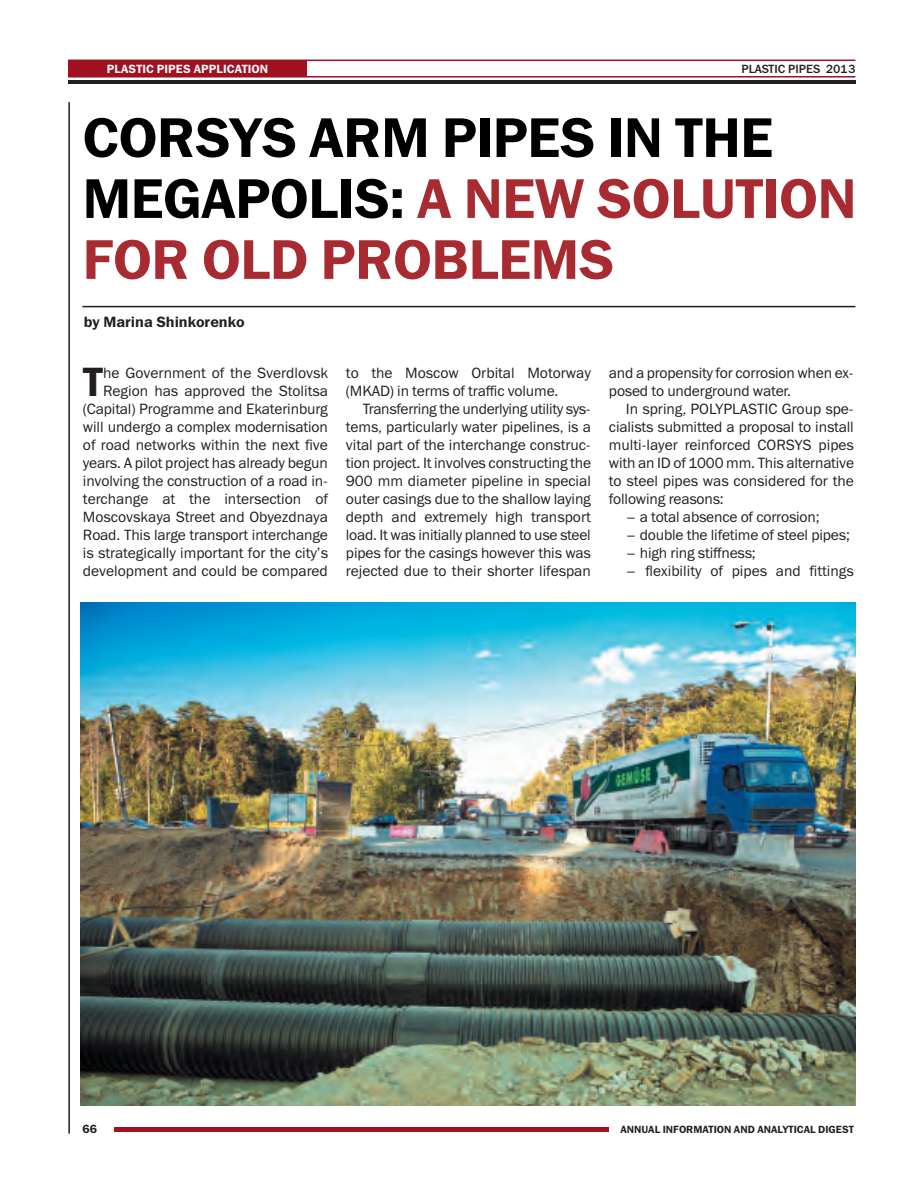
<style>
.page{position:relative;width:915px;height:1191px;background:#fff}
.page>*{position:absolute;margin:0;border:0;box-sizing:border-box;transform-origin:0 0}
.t1{font:56.25px/60.9px "Franklin Gothic Demi C";letter-spacing:-.01em;color:#010000}
.t2{font:41.25px "Franklin Gothic Demi C";color:#231f20}
.t3{font:15px/18px "Franklin Gothic Book C";letter-spacing:-.01em;color:#231f20}
.t4{font:15px "Franklin Gothic Demi C";color:#231f20}
.t5{font:12px "Franklin Gothic Demi C";letter-spacing:.01em;color:#fff}
.t6{font:12px "Franklin Gothic Medium C";color:#231f20}
.t7{font:12px "Franklin Gothic Demi C";color:#231f20}
.t8{font:10.5px "Franklin Gothic Demi C";color:#231f20}
.s1{color:#a72b30}
</style>
<div class="page">
<hr style="left:68px;top:102px;width:2px;height:1031px;background:#231f20">
<hr style="left:114px;top:1127px;width:494px;height:4px;background:#a21121">
<hr style="left:68px;top:76px;width:787px;height:1px;background:#a21121">
<hr style="left:68px;top:60px;width:787px;height:1px;background:#a21121">
<hr style="left:68px;top:80px;width:787px;height:3px;background:#231f20">
<div style="left:68px;top:60px;width:238px;height:16px;background:#a21121"></div>
<hr style="left:82px;top:306px;width:773px;height:1px;background:#231f20">
<img style="left:81px;top:602px;width:773px;height:504px">
<p class="t5" style="left:107px;top:62px;width:163px">PLASTIC PIPES APPLICATION</p>
<p class="t6" style="left:741px;top:62px;width:115px">PLASTIC PIPES 2013</p>
<h1 class="t1" style="left:82px;top:107px;width:775px">CORSYS ARM PIPES IN THE<br>MEGAPOLIS: <span class="s1">A NEW SOLUTION<br>FOR OLD PROBLEMS</span></h1>
<p class="t4" style="left:84px;top:313px;width:162px">by Marina Shinkorenko</p>
<p class="t3" style="left:83px;top:364px;width:246px;text-align:right">he Government of the Sverdlovsk Region has approved the Stolitsa (Capital) Programme and Ekaterinburg will undergo a complex modernisation of road networks within the next five years. A pilot project has already begun involving the construction of a road in&shy;terchange at the intersection of Moscovskaya Street and Obyezdnaya Road. This large transport interchange is strategically important for the city’s development and could be compared</p>
<p class="t3" style="left:346px;top:364px;width:246px">to the Moscow Orbital Motorway (MKAD) in terms of traffic volume.</p>
<h2 class="t2" style="left:83px;top:358px;width:22px">T</h2>
<p class="t3" style="left:346px;top:400px;width:246px;text-align:justify;text-indent:17px">Transferring the underlying utility sys&shy;tems, particularly water pipelines, is a vital part of the interchange construc&shy;tion project. It involves constructing the 900 mm diameter pipeline in special outer casings due to the shallow laying depth and extremely high transport load. It was initially planned to use steel pipes for the casings however this was rejected due to their shorter lifespan</p>
<p class="t3" style="left:608px;top:364px;width:246px">and a propensity for corrosion when ex&shy;posed to underground water.</p>
<p class="t3" style="left:608px;top:400px;width:246px;text-align:justify;text-indent:17px">In spring, POLYPLASTIC Group spe&shy;cialists submitted a proposal to install multi-layer reinforced CORSYS pipes with an ID of 1000 mm. This alternative to steel pipes was considered for the following reasons:</p>
<p class="t3" style="left:625px;top:508px;width:195px">– a total absence of corrosion;</p>
<p class="t3" style="left:625px;top:526px;width:225px">– double the lifetime of steel pipes;</p>
<p class="t3" style="left:625px;top:544px;width:131px">– high ring stiffness;</p>
<p class="t3" style="left:625px;top:562px;width:229px">– flexibility of pipes and fittings</p>
<p class="t7" style="left:82px;top:1122px;width:16px">66</p>
<p class="t8" style="left:620px;top:1122px;width:235px">ANNUAL INFORMATION AND ANALYTICAL DIGEST</p>
</div>
